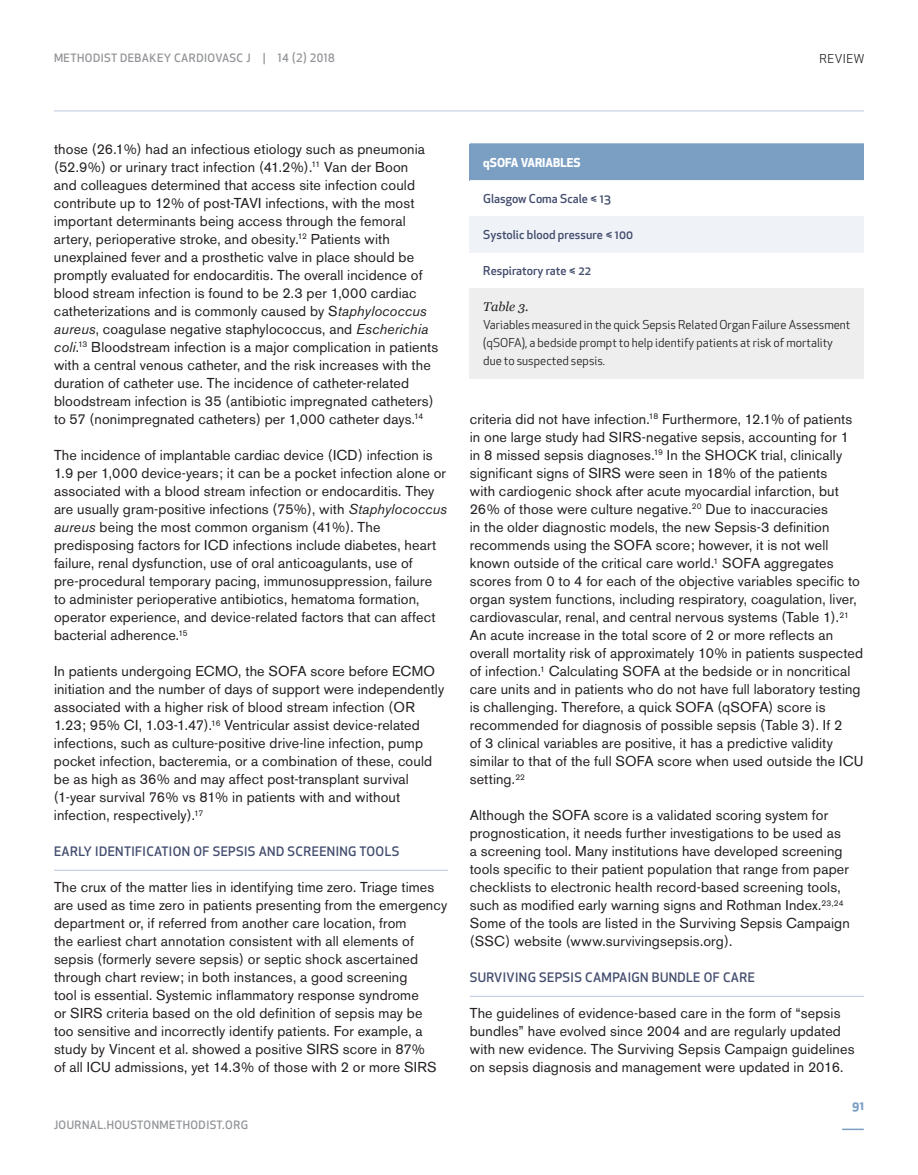
<style>
.page{position:relative;width:918px;height:1175px;background:#fff}
.page>*{position:absolute;margin:0;border:0;box-sizing:border-box;transform-origin:0 0}
.t1{font:14.25px/18px "Akzidenz Grotesk BE";letter-spacing:.01em;color:#231f20}
.t2{font:500 12.75px "Apex New";letter-spacing:.03em;color:#434d6e}
.t3{font:italic 12.75px "Georgia";color:#231f20}
.t4{font:12px/18px "Apex New";color:#231f20}
.t5{font:500 12px "Apex New";color:#434d6e}
.t6{font:700 12px "Apex New";color:#fff}
.t7{font:700 12px "Apex New";color:#7b9fc3}
.t8{font:500 11.25px "Apex New";letter-spacing:.04em;color:#939598}
.s1{font-style:italic}
</style>
<div class="page">
<hr style="left:842px;top:1128px;width:22px;height:2px;background:#7b9fc3">
<hr style="left:54px;top:110px;width:810px;height:1px;background:#b8c8de">
<hr style="left:54px;top:870px;width:394px;height:1px;background:#b8c8de">
<hr style="left:470px;top:996px;width:394px;height:1px;background:#b8c8de">
<div style="left:470px;top:144px;width:394px;height:36px;background:#7b9fc3"></div>
<svg style="left:470px;top:180px;width:394px;height:73px"></svg>
<div style="left:470px;top:216px;width:394px;height:36px;background:#eff3f7"></div>
<hr style="left:470px;top:143px;width:394px;height:2px;background:#7b9fc3">
<div style="left:470px;top:288px;width:394px;height:91px;background:#eeeeef"></div>
<p class="t8" style="left:54px;top:51px;width:282px">METHODIST DEBAKEY CARDIOVASC J | 14 (2) 2018</p>
<p class="t4" style="left:819px;top:50px;width:46px">REVIEW</p>
<p class="t1" style="left:54px;top:140px;width:386px">those (26.1%) had an infectious etiology such as pneumonia (52.9%) or urinary tract infection (41.2%).<sup>11</sup> Van der Boon<br>and colleagues determined that access site infection could contribute up to 12% of post-TAVI infections, with the most important determinants being access through the femoral artery, perioperative stroke, and obesity.<sup>12</sup> Patients with unexplained fever and a prosthetic valve in place should be promptly evaluated for endocarditis. The overall incidence of blood stream infection is found to be 2.3 per 1,000 cardiac catheterizations and is commonly caused by S<span class="s1">taphylococcus aureus</span>, coagulase negative staphylococcus, and <span class="s1">Escherichia coli</span>.<sup>13</sup> Bloodstream infection is a major complication in patients with a central venous catheter, and the risk increases with the duration of catheter use. The incidence of catheter-related bloodstream infection is 35 (antibiotic impregnated catheters) to 57 (nonimpregnated catheters) per 1,000 catheter days.<sup>14</sup></p>
<p class="t1" style="left:54px;top:446px;width:395px">The incidence of implantable cardiac device (ICD) infection is 1.9 per 1,000 device-years; it can be a pocket infection alone or associated with a blood stream infection or endocarditis. They are usually gram-positive infections (75%), with <span class="s1">Staphylococcus aureus</span> being the most common organism (41%). The predisposing factors for ICD infections include diabetes, heart failure, renal dysfunction, use of oral anticoagulants, use of pre-procedural temporary pacing, immunosuppression, failure to administer perioperative antibiotics, hematoma formation, operator experience, and device-related factors that can affect bacterial adherence.<sup>15</sup></p>
<p class="t1" style="left:54px;top:662px;width:392px">In patients undergoing ECMO, the SOFA score before ECMO initiation and the number of days of support were independently associated with a higher risk of blood stream infection (OR 1.23; 95% CI, 1.03-1.47).<sup>16</sup> Ventricular assist device-related infections, such as culture-positive drive-line infection, pump pocket infection, bacteremia, or a combination of these, could be as high as 36% and may affect post-transplant survival (1-year survival 76% vs 81% in patients with and without infection, respectively).<sup>17</sup></p>
<p class="t2" style="left:54px;top:843px;width:347px">EARLY IDENTIFICATION OF SEPSIS AND SCREENING TOOLS</p>
<p class="t1" style="left:54px;top:878px;width:395px">The crux of the matter lies in identifying time zero. Triage times are used as time zero in patients presenting from the emergency department or, if referred from another care location, from<br>the earliest chart annotation consistent with all elements of sepsis (formerly severe sepsis) or septic shock ascertained through chart review; in both instances, a good screening<br>tool is essential. Systemic inflammatory response syndrome<br>or SIRS criteria based on the old definition of sepsis may be<br>too sensitive and incorrectly identify patients. For example, a study by Vincent et al. showed a positive SIRS score in 87%<br>of all ICU admissions, yet 14.3% of those with 2 or more SIRS</p>
<p class="t8" style="left:54px;top:1117px;width:196px">JOURNAL.HOUSTONMETHODIST.ORG</p>
<p class="t6" style="left:483px;top:153px;width:99px">qSOFA VARIABLES</p>
<p class="t5" style="left:483px;top:190px;width:129px">Glasgow Coma Scale ≤ 13</p>
<p class="t5" style="left:483px;top:226px;width:151px">Systolic blood pressure ≤ 100</p>
<p class="t5" style="left:483px;top:262px;width:109px">Respiratory rate ≤ 22</p>
<p class="t3" style="left:483px;top:299px;width:47px">Table 3.</p>
<p class="t4" style="left:483px;top:316px;width:369px">Variables measured in the quick Sepsis Related Organ Failure Assessment (qSOFA), a bedside prompt to help identify patients at risk of mortality due to suspected sepsis.</p>
<p class="t1" style="left:470px;top:410px;width:395px">criteria did not have infection.<sup>18</sup> Furthermore, 12.1% of patients in one large study had SIRS-negative sepsis, accounting for 1<br>in 8 missed sepsis diagnoses.<sup>19</sup> In the SHOCK trial, clinically significant signs of SIRS were seen in 18% of the patients<br>with cardiogenic shock after acute myocardial infarction, but 26% of those were culture negative.<sup>20</sup> Due to inaccuracies<br>in the older diagnostic models, the new Sepsis-3 definition recommends using the SOFA score; however, it is not well known outside of the critical care world.<sup>1</sup> SOFA aggregates scores from 0 to 4 for each of the objective variables specific to organ system functions, including respiratory, coagulation, liver, cardiovascular, renal, and central nervous systems (Table 1).<sup>21<br></sup>An acute increase in the total score of 2 or more reflects an overall mortality risk of approximately 10% in patients suspected of infection.<sup>1</sup> Calculating SOFA at the bedside or in noncritical care units and in patients who do not have full laboratory testing is challenging. Therefore, a quick SOFA (qSOFA) score is recommended for diagnosis of possible sepsis (Table 3). If 2<br>of 3 clinical variables are positive, it has a predictive validity similar to that of the full SOFA score when used outside the ICU setting.<sup>22</sup></p>
<p class="t1" style="left:470px;top:806px;width:382px">Although the SOFA score is a validated scoring system for prognostication, it needs further investigations to be used as a screening tool. Many institutions have developed screening tools specific to their patient population that range from paper checklists to electronic health record-based screening tools, such as modified early warning signs and Rothman Index.<sup>23,24<br></sup>Some of the tools are listed in the Surviving Sepsis Campaign (SSC) website (www.survivingsepsis.org).</p>
<p class="t2" style="left:470px;top:969px;width:287px">SURVIVING SEPSIS CAMPAIGN BUNDLE OF CARE</p>
<p class="t1" style="left:470px;top:1004px;width:386px">The guidelines of evidence-based care in the form of “sepsis bundles” have evolved since 2004 and are regularly updated with new evidence. The Surviving Sepsis Campaign guidelines on sepsis diagnosis and management were updated in 2016.</p>
<p class="t7" style="left:852px;top:1097px;width:13px">91</p>
</div>
